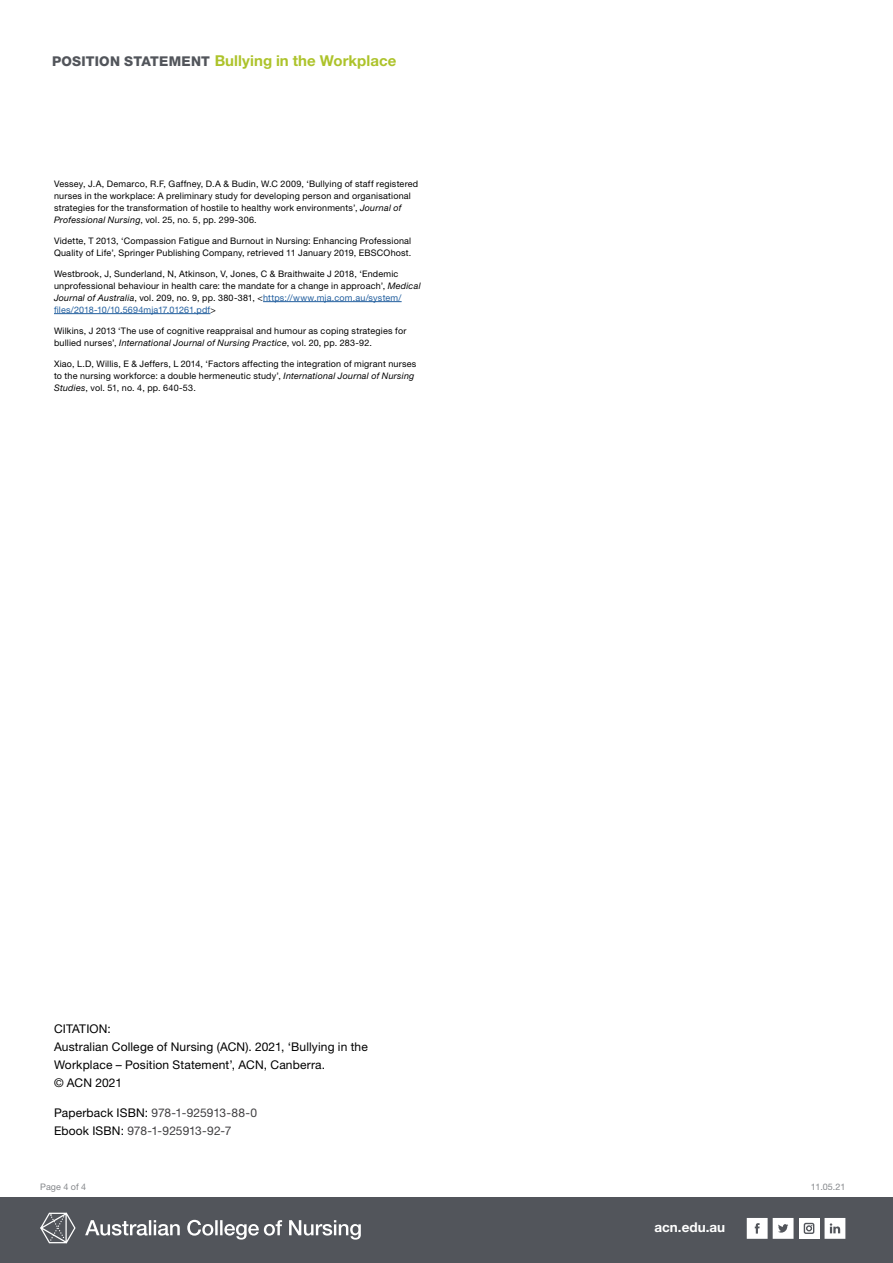
<style>
.page{position:relative;width:893px;height:1263px;background:#fff}
.page>*{position:absolute;margin:0;border:0;box-sizing:border-box;transform-origin:0 0}
.t1{font:700 15px "Helvetica Neue LT Std";letter-spacing:.005em;color:#adc32b}
.t2{font:700 13.5px "Helvetica Neue LT Std";color:#fff}
.t3{font:12px/18px "Helvetica Neue LT Std";letter-spacing:.01em;color:#000}
.t4{font:12px/18px "Helvetica Neue LT Std";letter-spacing:.01em;color:#414042}
.t5{font:9px/12px "Helvetica Neue LT Std";letter-spacing:.02em;color:#000}
.t6{font:9px "Helvetica Neue LT Std";color:#52555b}
.s1{font-weight:800;font-size:13.5px;color:#52555b}
.s2{font-style:italic}
.s3{color:#215e9e}
.s4{color:#000}
</style>
<div class="page">
<div style="left:0;top:1197px;width:893px;height:66px;background:#52555b"></div>
<svg style="left:824px;top:1218px;width:21px;height:21px"></svg>
<svg style="left:747px;top:1218px;width:46px;height:21px"></svg>
<div style="left:799px;top:1218px;width:20px;height:21px;background:#fff"></div>
<div style="left:804px;top:1223px;width:10px;height:11px;border:1px solid #52555b;border-radius:2px"></div>
<svg style="left:806px;top:1225px;width:6px;height:6px"></svg>
<svg style="left:40px;top:1213px;width:36px;height:30px"></svg>
<svg style="left:85px;top:1220px;width:276px;height:19px"></svg>
<hr style="left:263px;top:301px;width:139px;height:1px;background:#215e9e">
<hr style="left:54px;top:313px;width:157px;height:1px;background:#215e9e">
<h1 class="t1" style="left:52px;top:52px;width:346px"><span class="s1">POSITION STATEMENT</span> Bullying in the Workplace</h1>
<p class="t5" style="left:54px;top:177px;width:366px">Vessey, J.A, Demarco, R.F, Gaffney, D.A &amp; Budin, W.C 2009, ‘Bullying of staff registered nurses in the workplace: A preliminary study for developing person and organisational strategies for the transformation of hostile to healthy work environments’, <span class="s2">Journal of Professional Nursing</span>, vol. 25, no. 5, pp. 299-306.</p>
<p class="t5" style="left:54px;top:234px;width:359px">Vidette, T 2013, ‘Compassion Fatigue and Burnout in Nursing: Enhancing Professional<br>Quality of Life’, Springer Publishing Company, retrieved 11 January 2019, EBSCOhost.</p>
<p class="t5" style="left:54px;top:267px;width:368px">Westbrook, J, Sunderland, N, Atkinson, V, Jones, C &amp; Braithwaite J 2018, ‘Endemic unprofessional behaviour in health care: the mandate for a change in approach’, <span class="s2">Medical Journal of Australia</span>, vol. 209, no. 9, pp. 380-381, &lt;<span class="s3">https://www.mja.com.au/system/ files/2018-10/10.5694mja17.01261.pdf</span>&gt;</p>
<p class="t5" style="left:54px;top:324px;width:354px">Wilkins, J 2013 ‘The use of cognitive reappraisal and humour as coping strategies for bullied nurses’, <span class="s2">International Journal of Nursing Practice</span>, vol. 20, pp. 283-92.</p>
<p class="t5" style="left:54px;top:357px;width:364px">Xiao, L.D, Willis, E &amp; Jeffers, L 2014, ‘Factors affecting the integration of migrant nurses to the nursing workforce: a double hermeneutic study’, <span class="s2">International Journal of Nursing<br>Studies</span>, vol. 51, no. 4, pp. 640-53.</p>
<h3 class="t3" style="left:54px;top:1020px;width:315px">CITATION:<br>Australian College of Nursing (ACN). 2021, ‘Bullying in the<br>Workplace – Position Statement’, ACN, Canberra.<br>© ACN 2021</h3>
<h3 class="t4" style="left:54px;top:1103px;width:205px"><span class="s4">Paperback ISBN:</span> 978-1-925913-88-0<br><span class="s4">Ebook ISBN:</span> 978-1-925913-92-7</h3>
<p class="t6" style="left:40px;top:1181px;width:48px">Page 4 of 4</p>
<p class="t6" style="left:810px;top:1181px;width:37px">11.05.21</p>
<h2 class="t2" style="left:654px;top:1219px;width:72px">acn.edu.au</h2>
</div>
